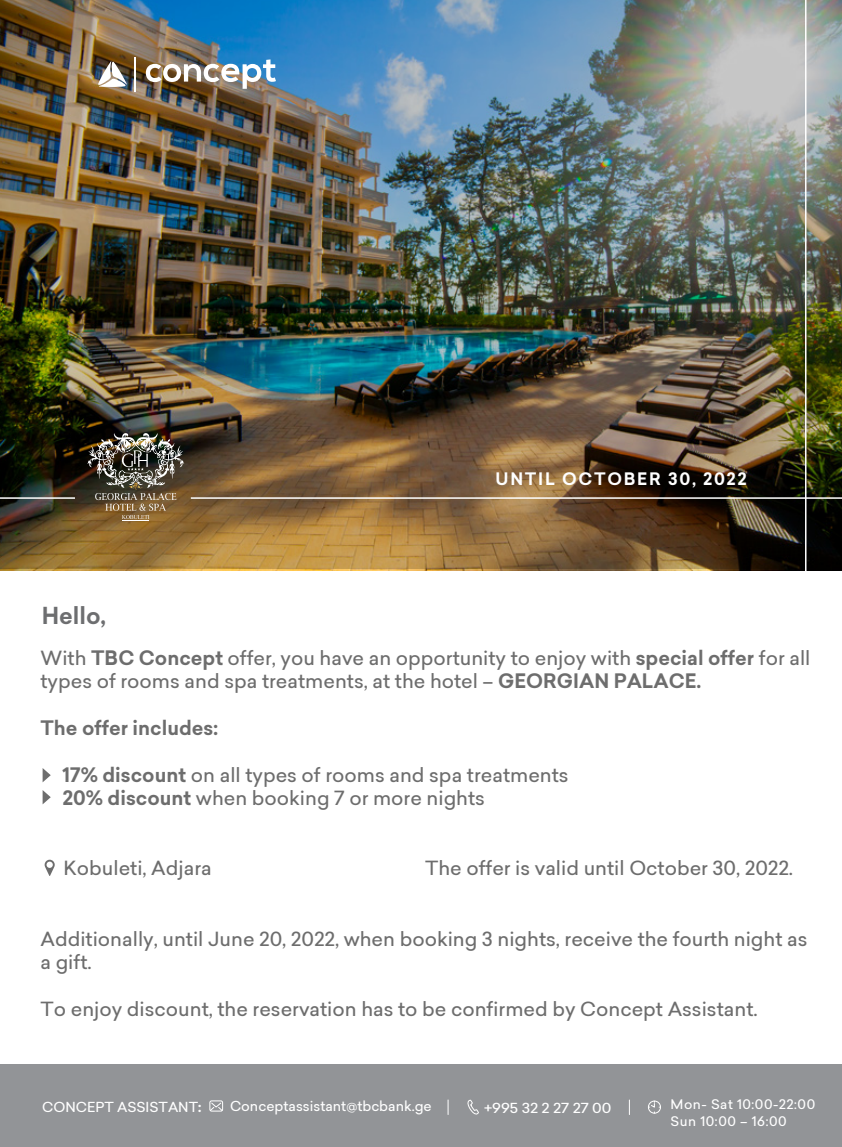
<style>
.page{position:relative;width:842px;height:1147px;background:#fff}
.page>*{position:absolute;margin:0;border:0;box-sizing:border-box;transform-origin:0 0}
.t1{font:700 22.95px "TBC Sailec";color:#6d6e70}
.t2{font:500 19.5px/23.4px "TBC Sailec";color:#6d6d6d}
.t3{font:700 19.5px "TBC Sailec";color:#6d6d6d}
.t4{font:700 16.8px "TBC Sailec";letter-spacing:.1em;color:#fff}
.t5{font:500 13.8px "TBC Sailec";color:#fff}
.t6{font:500 13.8px "TBC Sailec";color:#fff;scale:1.08 1}
.t7{font:500 13.2px/16.5px "TBC Sailec";letter-spacing:.04em;color:#fff}
.s1{font-weight:700}
</style>
<div class="page">
<img style="left:0;top:0;width:842px;height:569px">
<svg style="left:45px;top:859px;width:10px;height:16px"></svg>
<img style="left:87px;top:432px;width:98px;height:89px">
<div style="left:0;top:1063px;width:842px;height:83px;background:#929497"></div>
<svg style="left:448px;top:1099px;width:1px;height:15px"></svg>
<svg style="left:629px;top:1099px;width:1px;height:15px"></svg>
<svg style="left:467px;top:1099px;width:12px;height:15px"></svg>
<div style="left:648px;top:1100px;width:13px;height:13px;border:1px solid #fff;border-radius:50%"></div>
<svg style="left:648px;top:1100px;width:12px;height:12px"></svg>
<div style="left:209px;top:1100px;width:14px;height:11px;border:1px solid #fff;border-radius:2px"></div>
<svg style="left:209px;top:1101px;width:14px;height:10px"></svg>
<hr style="left:191px;top:497px;width:651px;height:1px;background:#fff">
<hr style="left:0;top:497px;width:75px;height:1px;background:#fff">
<hr style="left:805px;top:0;width:1px;height:583px;background:#fff">
<svg style="left:98px;top:61px;width:29px;height:26px"></svg>
<img style="left:146px;top:59px;width:130px;height:30px">
<hr style="left:135px;top:57px;width:1px;height:34px;background:#fff">
<svg style="left:43px;top:768px;width:8px;height:14px"></svg>
<svg style="left:43px;top:790px;width:8px;height:14px"></svg>
<p class="t1" style="left:42px;top:599px;width:66px">Hello,</p>
<p class="t4" style="left:496px;top:467px;width:252px">UNTIL OCTOBER 30, 2022</p>
<p class="t2" style="left:40px;top:645px;width:771px">With <span class="s1">TBC Concept</span> offer, you have an opportunity to enjoy with <span class="s1">special offer</span> for all types of rooms and spa treatments, at the hotel – <span class="s1">GEORGIAN PALACE.</span></p>
<p class="t3" style="left:40px;top:713px;width:179px">The offer includes:</p>
<p class="t2" style="left:63px;top:762px;width:508px"><span class="s1">17% discount</span> on all types of rooms and spa treatments<br><span class="s1">20% discount</span> when booking 7 or more nights</p>
<p class="t2" style="left:64px;top:856px;width:150px">Kobuleti, Adjara</p>
<p class="t2" style="left:425px;top:856px;width:370px">The offer is valid until October 30, 2022.</p>
<p class="t2" style="left:40px;top:926px;width:768px">Additionally, until June 20, 2022, when booking 3 nights, receive the fourth night as a gift.</p>
<p class="t2" style="left:40px;top:996px;width:719px">To enjoy discount, the reservation has to be confirmed by Concept Assistant.</p>
<p class="t5" style="left:42px;top:1097px;width:161px">CONCEPT ASSISTANT<span class="s1">:</span></p>
<p class="t5" style="left:230px;top:1095px;width:203px">Conceptassistant@tbcbank.ge</p>
<p class="t6" style="left:484px;top:1097px;width:119px">+995 32 2 27 27 00</p>
<p class="t7" style="left:670px;top:1095px;width:146px">Mon- Sat 10:00-22:00<br>Sun 10:00 – 16:00</p>
</div>
